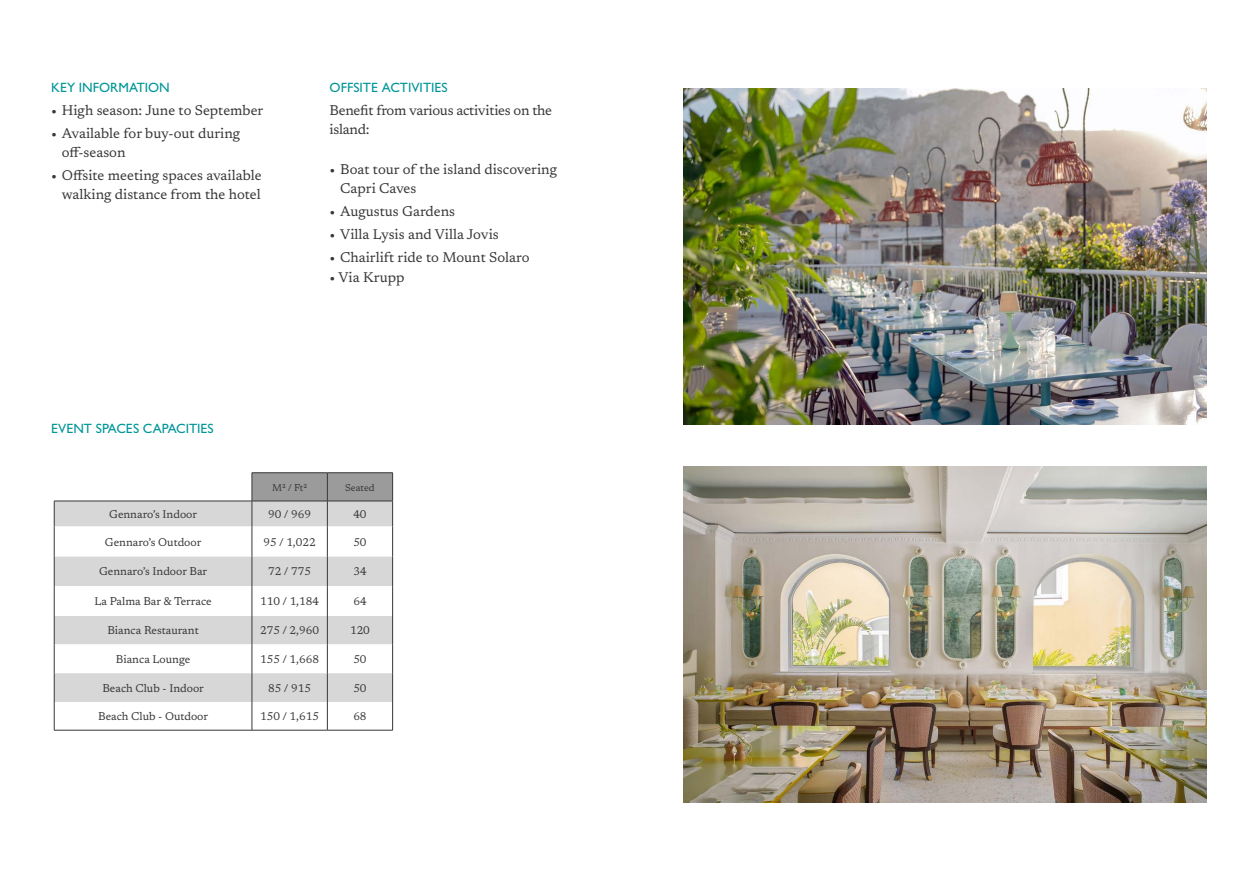
<style>
.page{position:relative;width:1259px;height:893px;background:#fff}
.page>*{position:absolute;margin:0;border:0;box-sizing:border-box;transform-origin:0 0}
.t1{font:14.25px/18.8px "Newsreader";color:#373737}
.t2{font:14.25px/18.8px "Newsreader";letter-spacing:-.02em;color:#373737}
.t3{font:500 13.5px "Gill Sans MT Pro";color:#009698}
.t4{font:11.4px "Newsreader";color:#373737}
.t5{font:9.9px "Newsreader";color:#373737}
</style>
<div class="page">
<img style="left:684px;top:467px;width:522px;height:335px">
<img style="left:684px;top:89px;width:522px;height:335px">
<div style="left:55px;top:502px;width:197px;height:24px;background:#d7d7d7"></div>
<svg style="left:55px;top:526px;width:337px;height:204px"></svg>
<hr style="left:252px;top:472px;width:75px;height:1px;background:#373737">
<hr style="left:327px;top:472px;width:66px;height:1px;background:#373737">
<svg style="left:54px;top:502px;width:1px;height:54px"></svg>
<hr style="left:54px;top:556px;width:1px;height:30px;background:#373737">
<hr style="left:54px;top:586px;width:1px;height:30px;background:#373737">
<hr style="left:54px;top:501px;width:198px;height:1px;background:#373737">
<hr style="left:252px;top:556px;width:1px;height:30px;background:#373737">
<hr style="left:252px;top:586px;width:1px;height:30px;background:#373737">
<hr style="left:327px;top:556px;width:1px;height:30px;background:#373737">
<hr style="left:327px;top:586px;width:1px;height:30px;background:#373737">
<svg style="left:252px;top:473px;width:141px;height:83px"></svg>
<hr style="left:392px;top:556px;width:1px;height:30px;background:#373737">
<hr style="left:392px;top:586px;width:1px;height:30px;background:#373737">
<svg style="left:54px;top:616px;width:1px;height:114px"></svg>
<hr style="left:54px;top:730px;width:198px;height:1px;background:#373737">
<svg style="left:252px;top:616px;width:1px;height:114px"></svg>
<hr style="left:252px;top:730px;width:75px;height:1px;background:#373737">
<svg style="left:327px;top:616px;width:1px;height:114px"></svg>
<hr style="left:327px;top:730px;width:66px;height:1px;background:#373737">
<svg style="left:392px;top:616px;width:1px;height:114px"></svg>
<p class="t3" style="left:51px;top:79px;width:120px">KEY INFORMATION</p>
<p class="t1" style="left:51px;top:100px;width:214px">• High season: June to September</p>
<p class="t1" style="left:62px;top:123px;width:180px;text-indent:-11px">• Available for buy-out during off-season</p>
<p class="t1" style="left:51px;top:165px;width:212px;text-align:right">• Offsite meeting spaces available walking distance from the hotel</p>
<p class="t3" style="left:330px;top:79px;width:120px">OFFSITE ACTIVITIES</p>
<p class="t2" style="left:330px;top:100px;width:224px">Benefit from various activities on the island:</p>
<p class="t1" style="left:340px;top:159px;width:218px;text-indent:-11px">• Boat tour of the island discovering<br>Capri Caves</p>
<p class="t1" style="left:330px;top:201px;width:127px">• Augustus Gardens</p>
<p class="t1" style="left:330px;top:224px;width:171px">• Villa Lysis and Villa Jovis</p>
<p class="t1" style="left:330px;top:247px;width:201px">• Chairlift ride to Mount Solaro</p>
<p class="t1" style="left:330px;top:267px;width:76px">• Via Krupp</p>
<p class="t3" style="left:51px;top:420px;width:164px">EVENT SPACES CAPACITIES</p>
<p class="t5" style="left:272px;top:480px;width:37px">M² / Ft²</p>
<p class="t5" style="left:345px;top:480px;width:31px">Seated</p>
<p class="t4" style="left:109px;top:506px;width:89px">Gennaro’s Indoor</p>
<p class="t4" style="left:268px;top:506px;width:44px">90 / 969</p>
<p class="t4" style="left:353px;top:506px;width:15px">40</p>
<p class="t4" style="left:105px;top:534px;width:98px">Gennaro’s Outdoor</p>
<p class="t4" style="left:263px;top:534px;width:54px">95 / 1,022</p>
<p class="t4" style="left:353px;top:534px;width:15px">50</p>
<p class="t4" style="left:99px;top:563px;width:109px">Gennaro’s Indoor Bar</p>
<p class="t4" style="left:268px;top:563px;width:44px">72 / 775</p>
<p class="t4" style="left:353px;top:563px;width:15px">34</p>
<p class="t4" style="left:94px;top:593px;width:119px">La Palma Bar &amp; Terrace</p>
<p class="t4" style="left:260px;top:593px;width:60px">110 / 1,184</p>
<p class="t4" style="left:353px;top:593px;width:15px">64</p>
<p class="t4" style="left:107px;top:622px;width:93px">Bianca Restaurant</p>
<p class="t4" style="left:260px;top:622px;width:60px">275 / 2,960</p>
<p class="t4" style="left:350px;top:622px;width:21px">120</p>
<p class="t4" style="left:116px;top:651px;width:76px">Bianca Lounge</p>
<p class="t4" style="left:260px;top:651px;width:60px">155 / 1,668</p>
<p class="t4" style="left:353px;top:651px;width:15px">50</p>
<p class="t4" style="left:102px;top:680px;width:103px">Beach Club - Indoor</p>
<p class="t4" style="left:268px;top:680px;width:44px">85 / 915</p>
<p class="t4" style="left:353px;top:680px;width:15px">50</p>
<p class="t4" style="left:98px;top:708px;width:112px">Beach Club - Outdoor</p>
<p class="t4" style="left:260px;top:708px;width:60px">150 / 1,615</p>
<p class="t4" style="left:353px;top:708px;width:15px">68</p>
</div>
